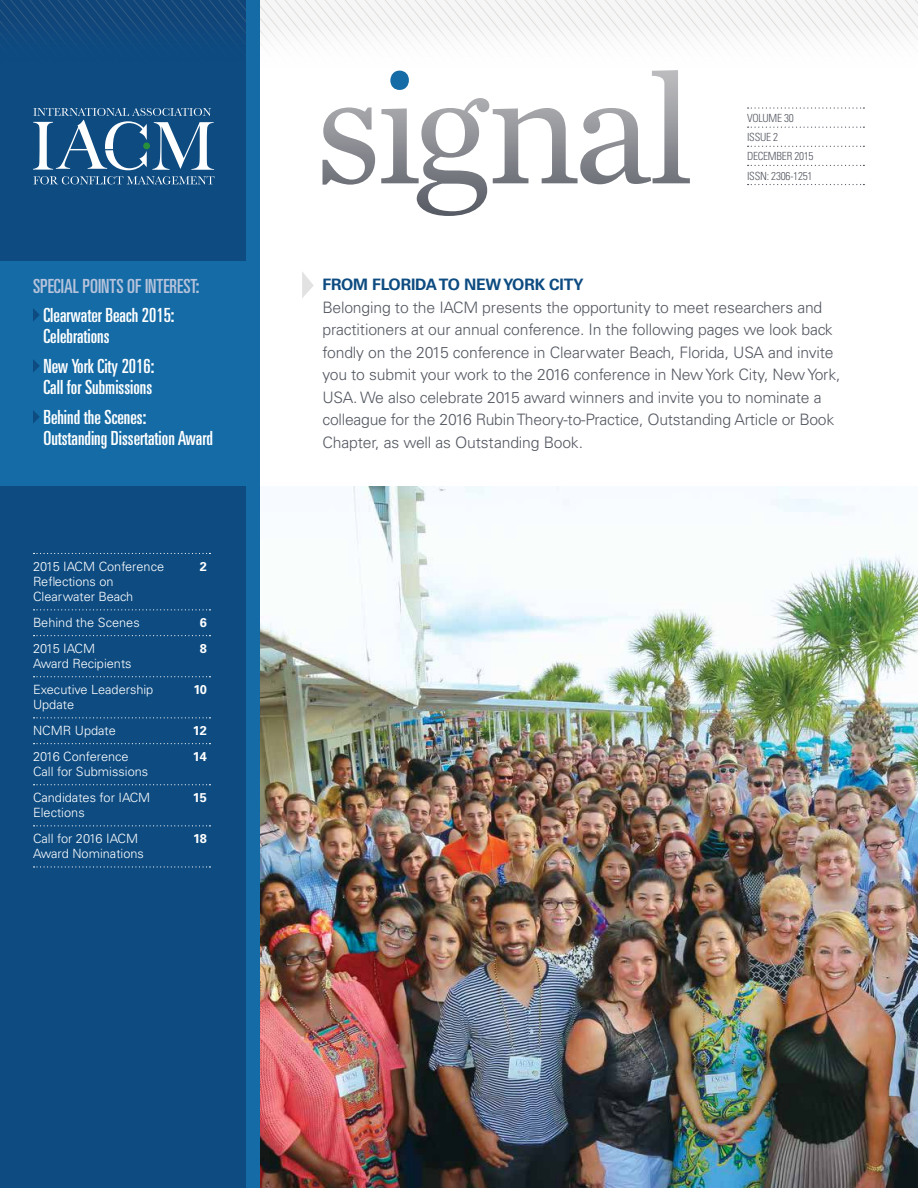
<style>
.page{position:relative;width:918px;height:1188px;background:#fff}
.page>*{position:absolute;margin:0;border:0;box-sizing:border-box;transform-origin:0 0}
.t1{font:ultra-condensed 19.5px/21px "Univers LT Std";color:#fff}
.t2{font:ultra-condensed 19.5px "Univers LT Std";color:#b7c3dc}
.t3{font:300 15.75px/22.5px "Univers LT Std";letter-spacing:-.01em;color:#545861}
.t4{font:700 15.75px "Univers LT Std";letter-spacing:-.01em;color:#0d4b81}
.t5{font:300 12.75px/25.8px "Univers LT Std";color:#fff}
.t6{font:700 12.75px "Univers LT Std";color:#fff}
.t7{font:300 12.75px "Univers LT Std";letter-spacing:-.025em;color:#fff}
.t8{font:300 condensed 11.25px/19.2px "Univers LT Std";letter-spacing:-.02em;color:#545861}
</style>
<div class="page">
<img style="left:259px;top:486px;width:659px;height:702px">
<svg style="left:322px;top:73px;width:368px;height:143px"></svg>
<div style="left:0;top:0;width:246px;height:1188px;background:#0d4b81"></div>
<div style="left:0;top:261px;width:246px;height:225px;background:#146ba5"></div>
<svg style="left:33px;top:308px;width:7px;height:13px"></svg>
<svg style="left:33px;top:359px;width:7px;height:13px"></svg>
<svg style="left:33px;top:410px;width:7px;height:13px"></svg>
<svg style="left:34px;top:553px;width:176px;height:1px"></svg>
<svg style="left:34px;top:609px;width:176px;height:1px"></svg>
<svg style="left:34px;top:635px;width:176px;height:1px"></svg>
<svg style="left:34px;top:676px;width:176px;height:1px"></svg>
<svg style="left:34px;top:717px;width:176px;height:1px"></svg>
<svg style="left:34px;top:743px;width:176px;height:1px"></svg>
<svg style="left:34px;top:784px;width:176px;height:1px"></svg>
<svg style="left:34px;top:825px;width:176px;height:1px"></svg>
<svg style="left:34px;top:866px;width:176px;height:2px"></svg>
<svg style="left:33px;top:176px;width:181px;height:8px"></svg>
<svg style="left:33px;top:108px;width:181px;height:62px"></svg>
<svg style="left:0;top:0;width:246px;height:40px"></svg>
<svg style="left:259px;top:0;width:659px;height:73px"></svg>
<div style="left:246px;top:0;width:13px;height:1188px;background:#146ba5"></div>
<svg style="left:748px;top:107px;width:116px;height:2px"></svg>
<svg style="left:748px;top:127px;width:116px;height:1px"></svg>
<svg style="left:748px;top:146px;width:116px;height:1px"></svg>
<svg style="left:748px;top:165px;width:116px;height:1px"></svg>
<svg style="left:748px;top:184px;width:116px;height:1px"></svg>
<div style="left:390px;top:71px;width:19px;height:19px;background:#146ba5;border-radius:50%"></div>
<svg style="left:302px;top:272px;width:12px;height:26px"></svg>
<p class="t2" style="left:33px;top:275px;width:168px">SPECIAL POINTS OF INTEREST:</p>
<p class="t1" style="left:43px;top:304px;width:133px">Clearwater Beach 2015:<br>Celebrations</p>
<p class="t1" style="left:43px;top:355px;width:112px">New York City 2016:<br>Call for Submissions</p>
<p class="t1" style="left:43px;top:406px;width:171px">Behind the Scenes:<br>Outstanding Dissertation Award</p>
<p class="t5" style="left:33px;top:553px;width:133px">2015 IACM Conference</p>
<p class="t6" style="left:200px;top:559px;width:9px">2</p>
<p class="t5" style="left:33px;top:574px;width:102px;line-height:15.3px">Reflections on<br>Clearwater Beach</p>
<p class="t5" style="left:33px;top:610px;width:108px">Behind the Scenes</p>
<p class="t6" style="left:200px;top:615px;width:9px">6</p>
<p class="t7" style="left:33px;top:641px;width:64px">2015 IACM</p>
<p class="t6" style="left:200px;top:641px;width:9px">8</p>
<p class="t5" style="left:33px;top:651px;width:122px">Award Recipients<br>Executive Leadership</p>
<p class="t6" style="left:194px;top:682px;width:15px">10</p>
<p class="t5" style="left:33px;top:692px;width:84px">Update<br>NCMR Update</p>
<p class="t6" style="left:193px;top:723px;width:16px">12</p>
<p class="t5" style="left:33px;top:743px;width:97px">2016 Conference</p>
<p class="t6" style="left:193px;top:749px;width:16px">14</p>
<p class="t5" style="left:33px;top:759px;width:119px">Call for Submissions<br>Candidates for IACM</p>
<p class="t6" style="left:193px;top:790px;width:16px">15</p>
<p class="t5" style="left:33px;top:800px;width:107px">Elections<br>Call for 2016 IACM</p>
<p class="t5" style="left:33px;top:841px;width:112px">Award Nominations</p>
<p class="t6" style="left:193px;top:831px;width:15px">18</p>
<p class="t8" style="left:747px;top:109px;width:68px">VOLUME 30<br>ISSUE 2<br>DECEMBER 2015<br>ISSN: 2306-1251</p>
<p class="t4" style="left:322px;top:276px;width:263px">FROM FLORIDA TO NEW YORK CITY</p>
<p class="t3" style="left:322px;top:296px;width:520px">Belonging to the IACM presents the opportunity to meet researchers and practitioners at our annual conference. In the following pages we look back fondly on the 2015 conference in Clearwater Beach, Florida, USA and invite you to submit your work to the 2016 conference in New York City, New York, USA. We also celebrate 2015 award winners and invite you to nominate a colleague for the 2016 Rubin Theory-to-Practice, Outstanding Article or Book Chapter, as well as Outstanding Book.</p>
</div>
